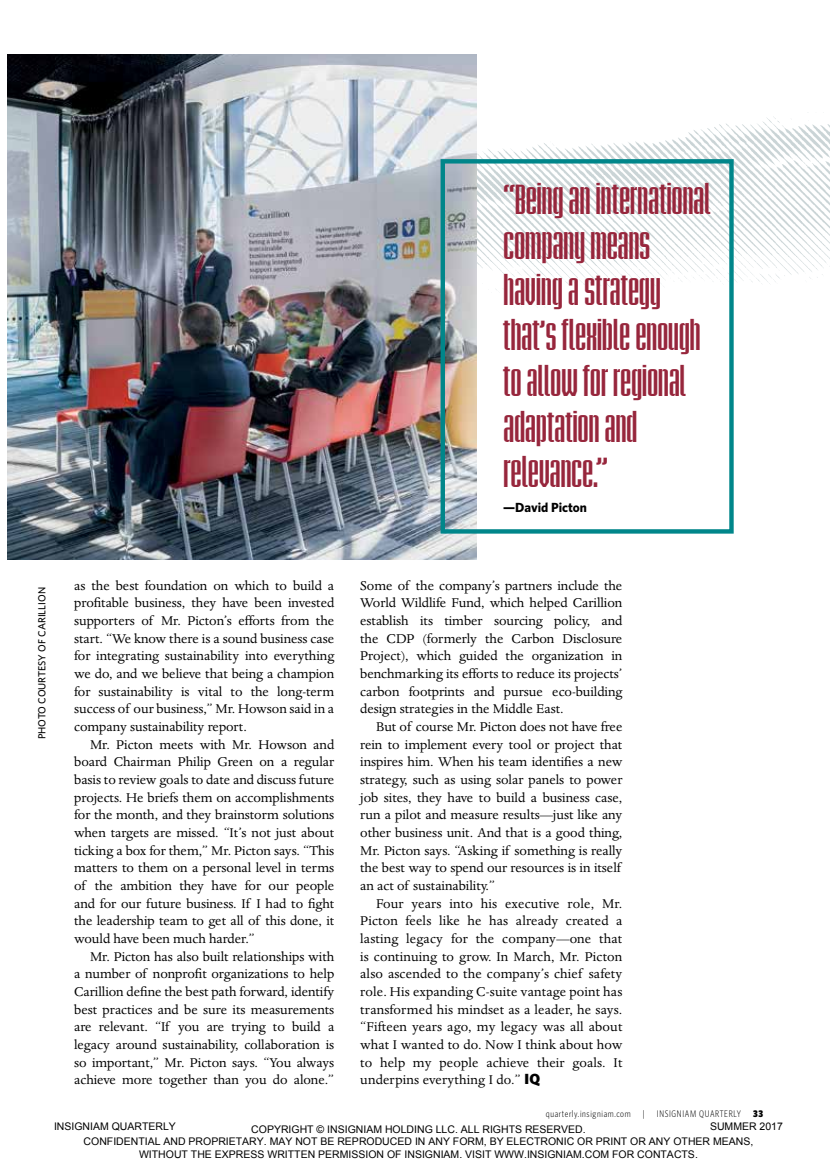
<style>
.page{position:relative;width:837px;height:1175px;background:#fff}
.page>*{position:absolute;margin:0;border:0;box-sizing:border-box;transform-origin:0 0}
.t1{font:700 condensed 35.25px/45.6px "Briem Akademi Std";letter-spacing:-.015em;color:#97263c}
.t2{font:14.7px/17.7px "Dante MT Std";letter-spacing:-.005em;color:#000;text-align:justify}
.t3{font:700 13.2px "Whitney";color:#000}
.t4{font:10.5px/12.6px "Arial";color:#000;text-align:center}
.t5{font:500 10.35px "Whitney";color:#000}
.t6{font:300 9.6px "Whitney Condensed";letter-spacing:.07em;color:#000}
.t7{font:900 9.6px "Whitney Condensed";color:#000}
.s1{font-family:"Whitney";font-weight:900}
</style>
<div class="page">
<img style="left:477px;top:116px;width:352px;height:176px">
<img style="left:8px;top:54px;width:469px;height:505px">
<div style="left:441px;top:159px;width:293px;height:374px;border:4px solid #00868a"></div>
<h1 class="t1" style="left:503px;top:176px;width:209px">“Being an international company means having a strategy that’s flexible enough to allow for regional adaptation and relevance.”</h1>
<p class="t3" style="left:503px;top:500px;width:85px">—David Picton</p>
<p class="t5" style="left:36px;top:739px;width:154px;rotate:-90deg">PHOTO COURTESY OF CARILLION</p>
<p class="t2" style="left:74px;top:576px;width:262px">as the best foundation on which to build a profitable business, they have been invested supporters of Mr. Picton’s efforts from the start. “We know there is a sound business case for integrating sustainability into everything we do, and we believe that being a champion for sustainability is vital to the long-term success of our business,” Mr. Howson said in a company sustainability report.</p>
<p class="t2" style="left:74px;top:735px;width:262px;text-indent:16px">Mr. Picton meets with Mr. Howson and board Chairman Philip Green on a regular basis to review goals to date and discuss future projects. He briefs them on accomplishments for the month, and they brainstorm solutions when targets are missed. “It’s not just about ticking a box for them,” Mr. Picton says. “This matters to them on a personal level in terms of the ambition they have for our people and for our future business. If I had to fight the leadership team to get all of this done, it would have been much harder.”</p>
<p class="t2" style="left:74px;top:947px;width:262px;text-indent:16px">Mr. Picton has also built relationships with a number of nonprofit organizations to help Carillion define the best path forward, identify best practices and be sure its measurements are relevant. “If you are trying to build a legacy around sustainability, collaboration is so important,” Mr. Picton says. “You always achieve more together than you do alone.”</p>
<p class="t2" style="left:360px;top:576px;width:264px">Some of the company’s partners include the World Wildlife Fund, which helped Carillion establish its timber sourcing policy, and the CDP (formerly the Carbon Disclosure Project), which guided the organization in benchmarking its efforts to reduce its projects’ carbon footprints and pursue eco-building design strategies in the Middle East.</p>
<p class="t2" style="left:360px;top:718px;width:264px;text-indent:16px">But of course Mr. Picton does not have free rein to implement every tool or project that inspires him. When his team identifies a new strategy, such as using solar panels to power job sites, they have to build a business case, run a pilot and measure results—just like any other business unit. And that is a good thing, Mr. Picton says. “Asking if something is really the best way to spend our resources is in itself an act of sustainability.”</p>
<p class="t2" style="left:360px;top:894px;width:264px;text-indent:16px">Four years into his executive role, Mr.<br>Picton feels like he has already created a lasting legacy for the company—one that is continuing to grow. In March, Mr. Picton also ascended to the company’s chief safety role. His expanding C-suite vantage point has transformed his mindset as a leader, he says. “Fifteen years ago, my legacy was all about what I wanted to do. Now I think about how to help my people achieve their goals. It underpins everything I do.” <span class="s1">IQ</span></p>
<p class="t6" style="left:546px;top:1108px;width:86px">quarterly.insigniam.com</p>
<p class="t6" style="left:643px;top:1108px;width:3px">|</p>
<p class="t6" style="left:657px;top:1108px;width:86px">INSIGNIAM QUARTERLY</p>
<p class="t7" style="left:753px;top:1108px;width:11px">33</p>
<p class="t4" style="left:54px;top:1120px;width:123px">INSIGNIAM QUARTERLY</p>
<p class="t4" style="left:710px;top:1120px;width:74px">SUMMER 2017</p>
<p class="t4" style="left:84px;top:1122px;width:671px">COPYRIGHT © INSIGNIAM HOLDING LLC. ALL RIGHTS RESERVED.<br>CONFIDENTIAL AND PROPRIETARY. MAY NOT BE REPRODUCED IN ANY FORM, BY ELECTRONIC OR PRINT OR ANY OTHER MEANS,<br>WITHOUT THE EXPRESS WRITTEN PERMISSION OF INSIGNIAM. VISIT WWW.INSIGNIAM.COM FOR CONTACTS.</p>
</div>
